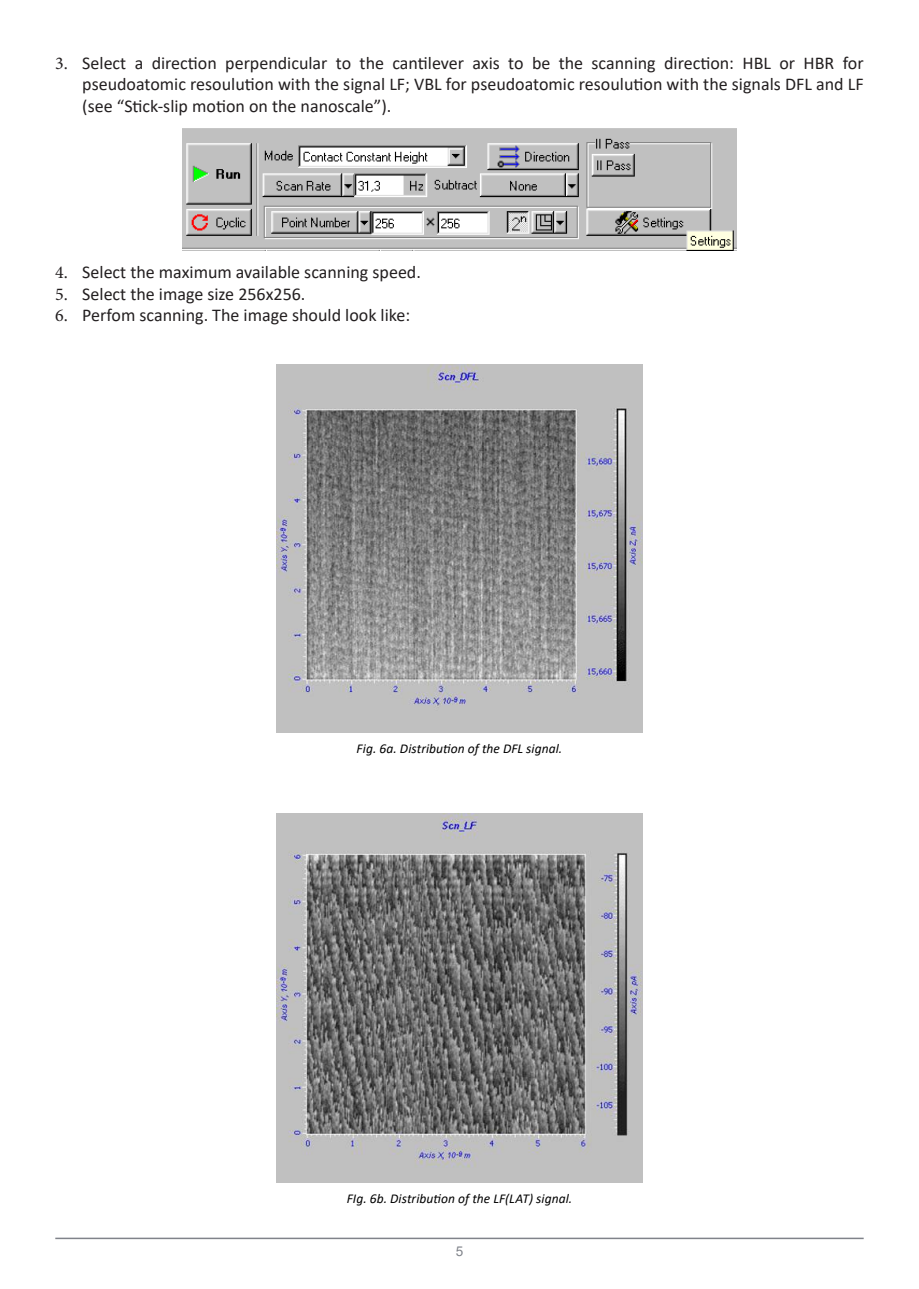
<style>
.page{position:relative;width:919px;height:1289px;background:#fff}
.page>*{position:absolute;margin:0;border:0;box-sizing:border-box;transform-origin:0 0}
.t1{font:18px/21.6px "Calibri";color:#231f20;text-align:justify}
.t2{font:italic 13.5px "Calibri";letter-spacing:.005em;color:#000}
.t3{font:13.5px "Arial";color:#80838a}
.s1{font-family:"Minion Pro"}
</style>
<div class="page">
<hr style="left:55px;top:1237px;width:808px;height:2px;background:#80838a">
<img style="left:276px;top:364px;width:366px;height:368px">
<img style="left:183px;top:128px;width:553px;height:123px">
<img style="left:276px;top:814px;width:366px;height:368px">
<p class="t1" style="left:82px;top:52px;width:782px;text-indent:-27px"><span class="s1">3.</span> Select a direction perpendicular to the cantilever axis to be the scanning direction: HBL or HBR for pseudoatomic resoulution with the signal LF; VBL for pseudoatomic resoulution with the signals DFL and LF (see “Stick-slip motion on the nanoscale”).</p>
<p class="t1" style="left:55px;top:261px;width:367px"><span class="s1">4.</span> Select the maximum available scanning speed.</p>
<p class="t1" style="left:55px;top:282px;width:252px"><span class="s1">5.</span> Select the image size 256x256.</p>
<p class="t1" style="left:55px;top:304px;width:356px"><span class="s1">6.</span> Perfom scanning. The image should look like:</p>
<p class="t2" style="left:356px;top:739px;width:207px">Fig. 6а. Distribution of the DFL signal.</p>
<p class="t2" style="left:347px;top:1188px;width:227px">FIg. 6b. Distribution of the LF(LAT) signal.</p>
<p class="t3" style="left:455px;top:1241px;width:9px">5</p>
</div>
